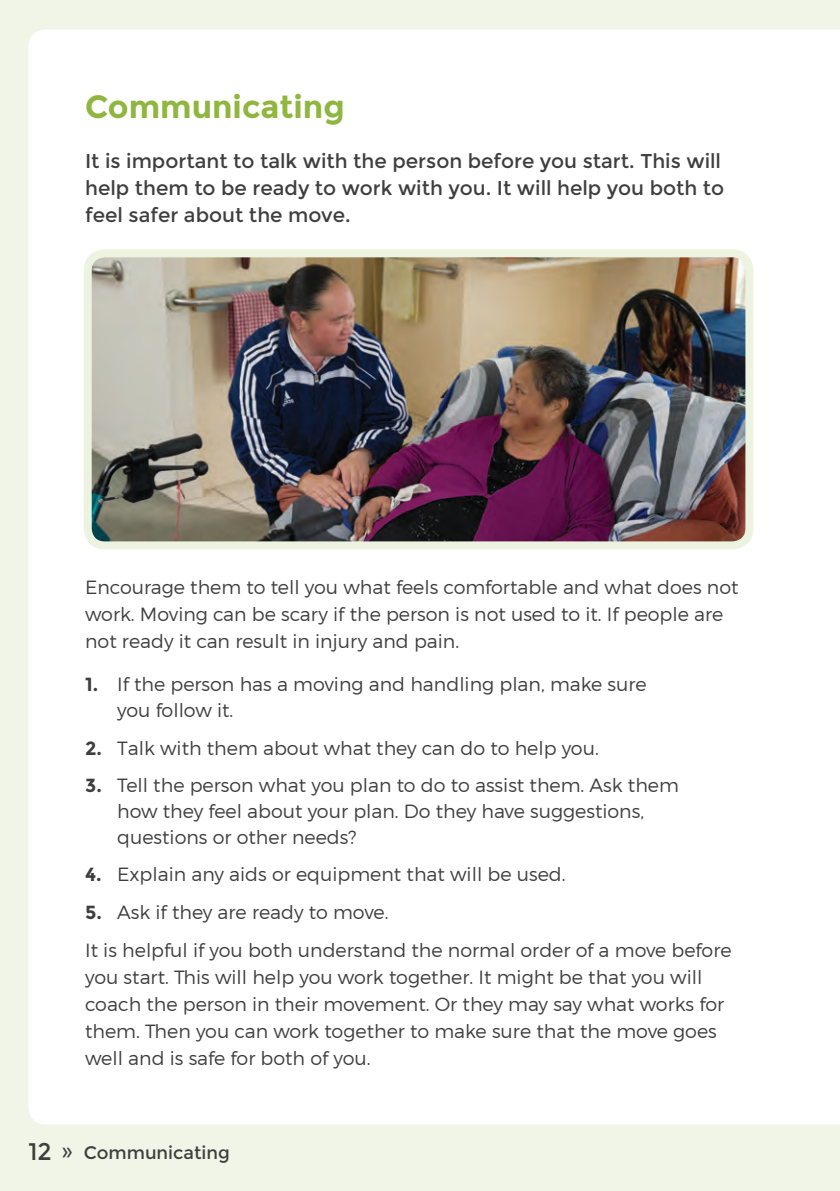
<style>
.page{position:relative;width:840px;height:1191px;background:#fff}
.page>*{position:absolute;margin:0;border:0;box-sizing:border-box;transform-origin:0 0}
.Heading_01{font:700 32px "Montserrat";color:#8fb63f}
.t1{font:24px "Montserrat";color:#3e3e3f}
.Intro_Paragraph{font:20px/27px "Montserrat";color:#3e3e3f}
.Body{font:300 19px/27px "Montserrat";color:#3e3e3f}
.Bullets_2{font:300 19px/26px "Montserrat";color:#3e3e3f}
.t2{font:18px "Montserrat";color:#3e3e3f}
.s1{font-weight:700}
.s2{font-weight:300;font-size:28px}
</style>
<div class="page">
<div style="left:0;top:0;width:839px;height:1191px;background:#f1f5e7"></div>
<div style="left:28px;top:29px;width:811px;height:1095px;background:#fff"></div>
<img style="left:88px;top:253px;width:661px;height:292px">
<div style="left:84px;top:249px;width:669px;height:300px;border:8px solid #edf3e1;border-radius:17px"></div>
<p class="Heading_01" style="left:85px;top:88px;width:261px">Communicating</p>
<p class="Intro_Paragraph" style="left:85px;top:147px;width:640px">It is important to talk with the person before you start. This will help them to be ready to work with you. It will help you both to feel safer about the move.</p>
<p class="Body" style="left:85px;top:573px;width:654px">Encourage them to tell you what feels comfortable and what does not work. Moving can be scary if the person is not used to it. If people are not ready it can result in injury and pain.</p>
<p class="Bullets_2" style="left:117px;top:671px;width:531px;text-indent:-32px"><span class="s1">1.</span> If the person has a moving and handling plan, make sure you follow it.</p>
<p class="Bullets_2" style="left:85px;top:734px;width:515px"><span class="s1">2.</span> Talk with them about what they can do to help you.</p>
<p class="Bullets_2" style="left:117px;top:772px;width:563px;text-indent:-32px"><span class="s1">3.</span> Tell the person what you plan to do to assist them. Ask them how they feel about your plan. Do they have suggestions, questions or other needs?</p>
<p class="Bullets_2" style="left:85px;top:861px;width:481px"><span class="s1">4.</span> Explain any aids or equipment that will be used.</p>
<p class="Bullets_2" style="left:85px;top:898px;width:305px"><span class="s1">5.</span> Ask if they are ready to move.</p>
<p class="Body" style="left:85px;top:936px;width:647px">It is helpful if you both understand the normal order of a move before you start. This will help you work together. It might be that you will coach the person in their movement. Or they may say what works for them. Then you can work together to make sure that the move goes well and is safe for both of you.</p>
<p class="t1" style="left:28px;top:1137px;width:46px">12 <span class="s2">»</span></p>
<p class="t2" style="left:84px;top:1142px;width:148px">Communicating</p>
</div>
